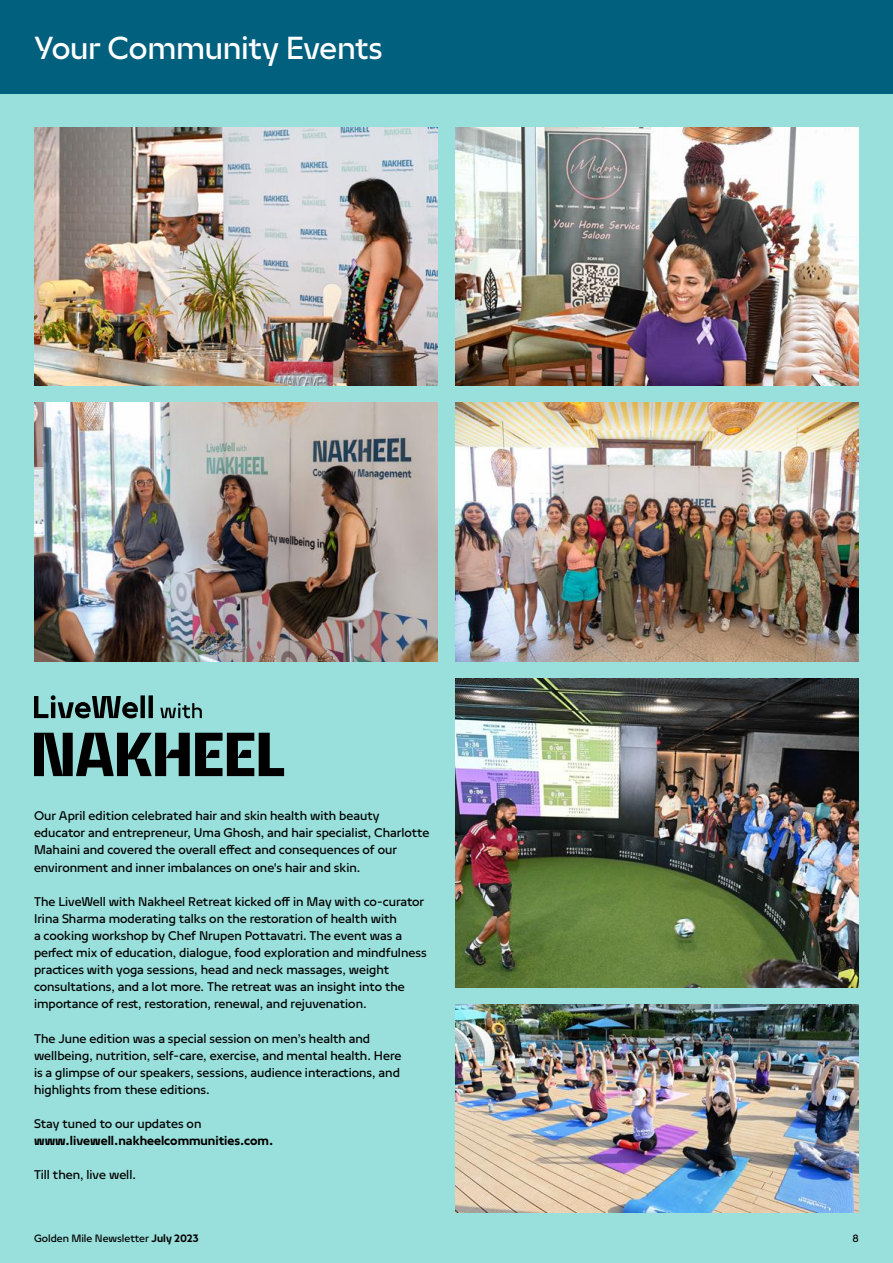
<style>
.page{position:relative;width:893px;height:1263px;background:#fff}
.page>*{position:absolute;margin:0;border:0;box-sizing:border-box;transform-origin:0 0}
.t1{font:36px "Nakheel Headline";letter-spacing:-.01em;color:#fff}
.t2{font:14.25px/17.1px "Nakheel Text";color:#000}
.t3{font:700 14.25px "Nakheel Text";color:#000}
.t4{font:12px "Nakheel Text";color:#000}
.s1{font-weight:700}
</style>
<div class="page">
<div style="left:0;top:93px;width:893px;height:1170px;background:#99dfdb"></div>
<img style="left:34px;top:127px;width:404px;height:259px">
<img style="left:34px;top:403px;width:404px;height:258px">
<img style="left:455px;top:403px;width:404px;height:258px">
<img style="left:455px;top:127px;width:404px;height:259px">
<img style="left:455px;top:1004px;width:404px;height:208px">
<img style="left:455px;top:678px;width:404px;height:309px">
<div style="left:0;top:0;width:893px;height:93px;background:#00607e"></div>
<svg style="left:34px;top:695px;width:250px;height:81px"></svg>
<h1 class="t1" style="left:34px;top:23px;width:350px">Your Community Events</h1>
<p class="t2" style="left:34px;top:807px;width:397px">Our April edition celebrated hair and skin health with beauty educator and entrepreneur, Uma Ghosh, and hair specialist, Charlotte Mahaini and covered the overall effect and consequences of our environment and inner imbalances on one's hair and skin.</p>
<p class="t2" style="left:34px;top:892px;width:394px">The LiveWell with Nakheel Retreat kicked off in May with co-curator Irina Sharma moderating talks on the restoration of health with<br>a cooking workshop by Chef Nrupen Pottavatri. The event was a perfect mix of education, dialogue, food exploration and mindfulness practices with yoga sessions, head and neck massages, weight consultations, and a lot more. The retreat was an insight into the importance of rest, restoration, renewal, and rejuvenation.</p>
<p class="t2" style="left:34px;top:1029px;width:369px">The June edition was a special session on men’s health and wellbeing, nutrition, self-care, exercise, and mental health. Here is a glimpse of our speakers, sessions, audience interactions, and highlights from these editions.</p>
<p class="t2" style="left:34px;top:1115px;width:169px">Stay tuned to our updates on</p>
<p class="t3" style="left:34px;top:1131px;width:241px">www.livewell.nakheelcommunities.com.</p>
<p class="t2" style="left:34px;top:1166px;width:103px">Till then, live well.</p>
<p class="t4" style="left:34px;top:1230px;width:166px">Golden Mile Newsletter <span class="s1">July 2023</span></p>
<p class="t4" style="left:853px;top:1230px;width:8px">8</p>
</div>
